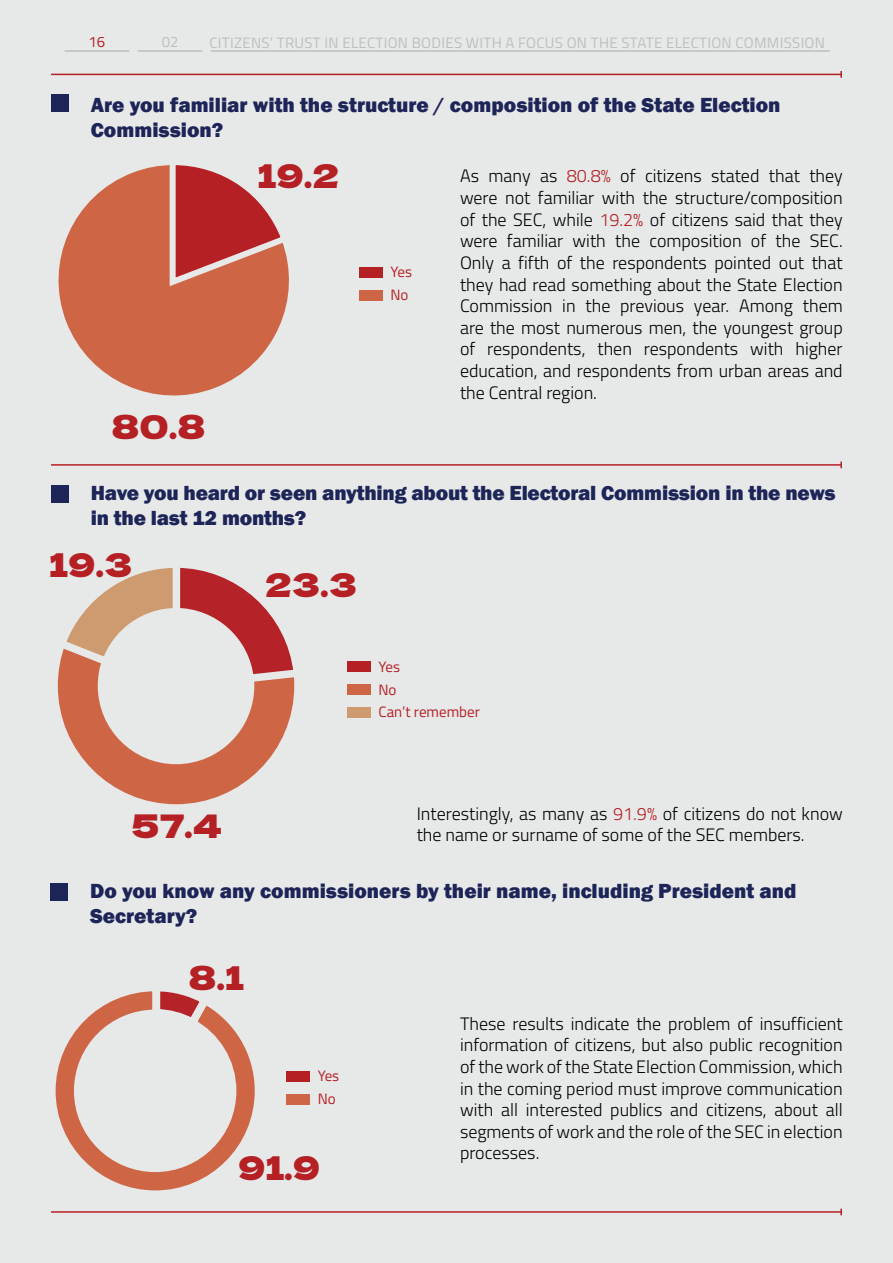
<style>
.page{position:relative;width:893px;height:1263px;background:#e7e8e8}
.page>*{position:absolute;margin:0;border:0;box-sizing:border-box;transform-origin:0 0}
.t1{font:31.95px "Dela Gothic One";color:#b52025}
.t2{font:800 21px/25.2px "Franklin Gothic";color:#1d2558}
.t3{font:300 18px/21.6px "Titillium Web";color:#000;text-align:justify}
.t4{font:15px "Titillium Web";letter-spacing:.02em;color:#bcbec0}
.t5{font:15px "Titillium Web";color:#b52025}
.s1{color:#b52025}
</style>
<div class="page">
<hr style="left:138px;top:50px;width:64px;height:2px;background:#bcbec0">
<hr style="left:65px;top:50px;width:64px;height:2px;background:#bcbec0">
<hr style="left:211px;top:50px;width:619px;height:2px;background:#bcbec0">
<div style="left:359px;top:267px;width:24px;height:10px;background:#b52025"></div>
<div style="left:359px;top:290px;width:24px;height:10px;background:#ce6544"></div>
<svg style="left:58px;top:165px;width:231px;height:231px"></svg>
<svg style="left:165px;top:165px;width:124px;height:125px"></svg>
<svg style="left:57px;top:567px;width:238px;height:238px"></svg>
<div style="left:347px;top:662px;width:24px;height:10px;background:#b52025"></div>
<div style="left:347px;top:684px;width:24px;height:10px;background:#ce6544"></div>
<div style="left:347px;top:707px;width:24px;height:10px;background:#ce9a6f"></div>
<svg style="left:55px;top:991px;width:200px;height:200px"></svg>
<div style="left:286px;top:1071px;width:24px;height:10px;background:#b52025"></div>
<div style="left:286px;top:1094px;width:24px;height:10px;background:#ce6544"></div>
<hr style="left:51px;top:74px;width:790px;height:1px;background:#b52025">
<svg style="left:840px;top:71px;width:2px;height:7px"></svg>
<hr style="left:51px;top:464px;width:790px;height:2px;background:#b52025">
<svg style="left:840px;top:461px;width:2px;height:7px"></svg>
<hr style="left:51px;top:1211px;width:790px;height:2px;background:#b52025">
<svg style="left:840px;top:1208px;width:2px;height:7px"></svg>
<div style="left:51px;top:95px;width:18px;height:17px;background:#1d2558"></div>
<div style="left:51px;top:485px;width:18px;height:18px;background:#1d2558"></div>
<div style="left:50px;top:883px;width:18px;height:18px;background:#1d2558"></div>
<p class="t5" style="left:89px;top:31px;width:18px">16</p>
<p class="t4" style="left:162px;top:31px;width:18px">02</p>
<p class="t4" style="left:209px;top:32px;width:617px">CITIZENS‘ TRUST IN ELECTION BODIES WITH A FOCUS ON THE STATE ELECTION COMMISSION</p>
<p class="t2" style="left:91px;top:93px;width:691px">Are you familiar with the structure / composition of the State Election<br>Commission?</p>
<p class="t1" style="left:111px;top:402px;width:96px">80.8</p>
<p class="t1" style="left:258px;top:151px;width:83px">19.2</p>
<p class="t5" style="left:390px;top:261px;width:23px">Yes</p>
<p class="t5" style="left:390px;top:284px;width:19px">No</p>
<p class="t3" style="left:460px;top:164px;width:384px">As many as <span class="s1">80.8%</span> of citizens stated that they were not familiar with the structure/composition of the SEC, while <span class="s1">19.2%</span> of citizens said that they were familiar with the composition of the SEC.<br>Only a fifth of the respondents pointed out that they had read something about the State Election Commission in the previous year. Among them are the most numerous men, the youngest group of respondents, then respondents with higher education, and respondents from urban areas and the Central region.</p>
<p class="t2" style="left:91px;top:480px;width:746px">Have you heard or seen anything about the Electoral Commission in the news in the last 12 months?</p>
<p class="t1" style="left:49px;top:541px;width:85px">19.3</p>
<p class="t1" style="left:131px;top:801px;width:93px">57.4</p>
<p class="t1" style="left:265px;top:561px;width:93px">23.3</p>
<p class="t5" style="left:379px;top:655px;width:23px">Yes</p>
<p class="t5" style="left:379px;top:678px;width:19px">No</p>
<p class="t5" style="left:379px;top:701px;width:103px">Can’t remember</p>
<p class="t3" style="left:417px;top:802px;width:427px">Interestingly, as many as <span class="s1">91.9%</span> of citizens do not know the name or surname of some of the SEC members.</p>
<p class="t2" style="left:90px;top:878px;width:708px">Do you know any commissioners by their name, including President and<br>Secretary?</p>
<p class="t1" style="left:188px;top:953px;width:57px">8.1</p>
<p class="t5" style="left:318px;top:1065px;width:23px">Yes</p>
<p class="t5" style="left:318px;top:1088px;width:19px">No</p>
<p class="t1" style="left:238px;top:1143px;width:84px">91.9</p>
<p class="t3" style="left:460px;top:1012px;width:384px">These results indicate the problem of insufficient information of citizens, but also public recognition of the work of the State Election Commission, which in the coming period must improve communication with all interested publics and citizens, about all segments of work and the role of the SEC in election processes.</p>
</div>
